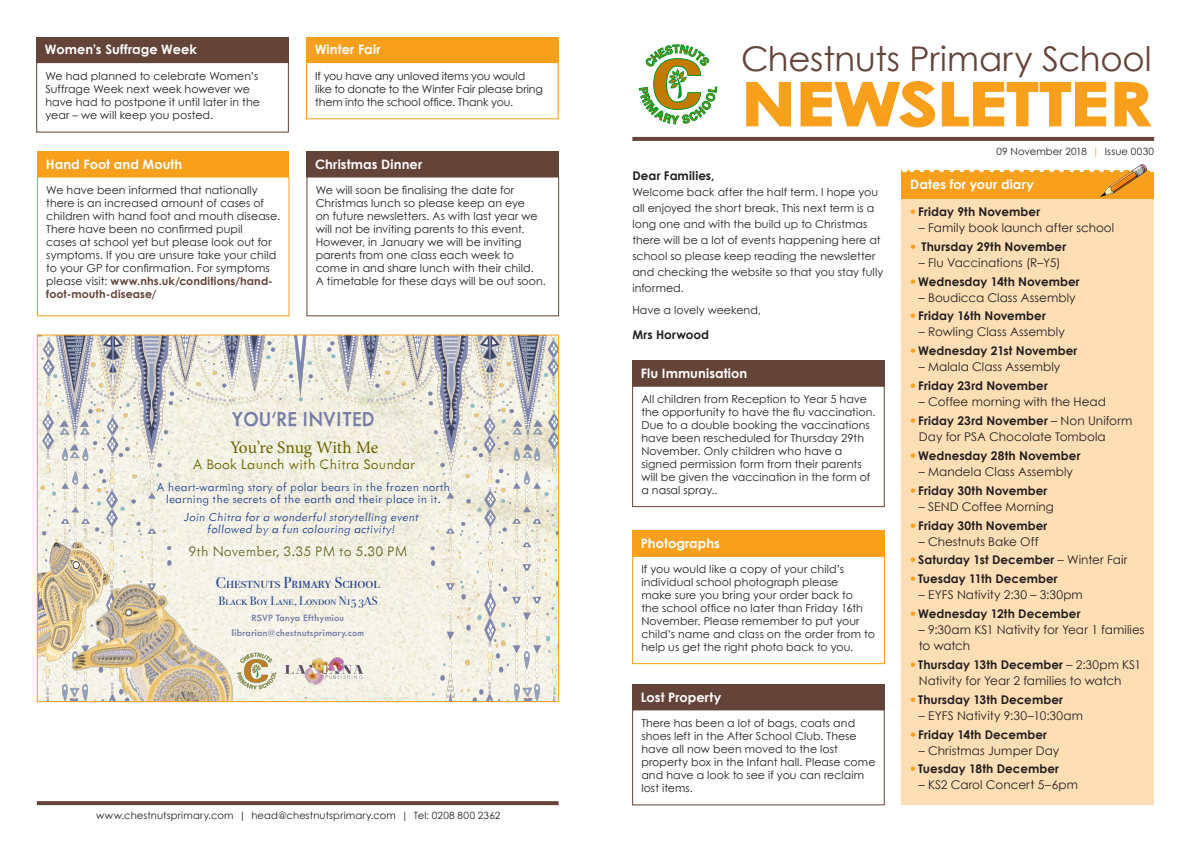
<style>
.page{position:relative;width:1191px;height:842px;background:#fff}
.page>*{position:absolute;margin:0;border:0;box-sizing:border-box;transform-origin:0 0}
.t1{font:700 59px "Century Gothic";letter-spacing:-.01em;color:#f89f1c;scale:1.26 1}
.t2{font:34px "Century Gothic";letter-spacing:-.005em;color:#644439}
.t3{font:500 23.1px "Metallophile Sp 8";color:#767da7;scale:.91 1}
.t4{font:17.5px "Minion Pro";letter-spacing:-.01em;color:#6c6500}
.t5{font:300 15.8px "Metallophile Sp 8";color:#6c6500}
.t6{font:300 15.8px "Metallophile Sp 8";color:#6b672a}
.t7{font:15.8px "Bodoni Svty Two SCITCTT";color:#24418f}
.t8{font:300 13.1px/12.3px "Metallophile Sp 8";color:#22438f;text-align:center}
.t9{font:italic 300 13.1px/12.3px "Metallophile Sp 8";color:#22438f;text-align:center}
.Box_header{font:700 13px "Century Gothic";letter-spacing:.005em;color:#fff}
.t10{font:12.3px "Bodoni Svty Two SCITCTT";color:#22438f}
.t11{font:12px/16px "Century Gothic";letter-spacing:.005em;color:#231f20}
.B_Head{font:700 12px "Century Gothic";letter-spacing:.005em;color:#231f20}
.Body_copy{font:11px/13px "Century Gothic";letter-spacing:.005em;color:#231f20}
.Body_copy-2{font:11px/13px "Century Gothic";letter-spacing:-.015em;color:#231f20}
.t12{font:500 10.5px/14.7px "Metallophile Sp 8";color:#767da7;text-align:center}
.t13{font:10px "Century Gothic";letter-spacing:.015em;color:#231f20}
.s1{font-weight:700;color:#644439}
.s2{color:#f89f1c}
.s3{font-family:"Univers";font-weight:300;color:#f89f1c}
.s4{font-weight:700}
.s5{font-weight:400}
</style>
<div class="page">
<svg style="left:639px;top:44px;width:78px;height:80px"></svg>
<svg style="left:37px;top:801px;width:521px;height:4px;background:#694a3f"></svg>
<svg style="left:746px;top:82px;width:45px;height:45px"></svg>
<svg style="left:800px;top:80px;width:307px;height:48px"></svg>
<svg style="left:1114px;top:82px;width:38px;height:45px"></svg>
<svg style="left:632px;top:137px;width:522px;height:4px;background:#67473d"></svg>
<div style="left:632px;top:556px;width:252px;height:108px;border:1px solid #f89f1c"></div>
<div style="left:632px;top:531px;width:252px;height:25px;background:#f89f1c"></div>
<div style="left:901px;top:198px;width:253px;height:607px;background:#fedeb5"></div>
<div style="left:901px;top:170px;width:253px;height:28px;background:#f89f1c"></div>
<svg style="left:904px;top:170px;width:191px;height:2px"></svg>
<img style="left:1098px;top:164px;width:50px;height:35px">
<div style="left:306px;top:37px;width:252px;height:25px;background:#f89f1c"></div>
<div style="left:306px;top:62px;width:252px;height:57px;border:1px solid #f89f1c"></div>
<div style="left:36px;top:37px;width:253px;height:25px;background:#644439"></div>
<div style="left:36px;top:62px;width:253px;height:70px;border:1px solid #644439"></div>
<div style="left:37px;top:151px;width:252px;height:26px;background:#f89f1c"></div>
<div style="left:632px;top:360px;width:252px;height:26px;background:#644439"></div>
<div style="left:632px;top:386px;width:252px;height:121px;border:1px solid #644439"></div>
<div style="left:307px;top:151px;width:252px;height:26px;background:#644439"></div>
<img style="left:39px;top:336px;width:518px;height:217px">
<img style="left:43px;top:556px;width:514px;height:144px">
<img style="left:282px;top:656px;width:84px;height:30px">
<img style="left:39px;top:454px;width:101px;height:211px">
<img style="left:45px;top:563px;width:231px;height:137px">
<img style="left:236px;top:652px;width:40px;height:37px">
<div style="left:632px;top:684px;width:252px;height:26px;background:#644439"></div>
<p class="Box_header" style="left:45px;top:42px;width:153px">Women’s Suffrage Week</p>
<p class="Body_copy" style="left:45px;top:69px;width:216px">We had planned to celebrate Women’s Suffrage Week next week however we have had to postpone it until later in the year – we will keep you posted.</p>
<p class="Box_header" style="left:46px;top:156px;width:138px">Hand Foot and Mouth</p>
<p class="Body_copy" style="left:46px;top:183px;width:235px">We have been informed that nationally there is an increased amount of cases of children with hand foot and mouth disease.<br>There have been no confirmed pupil<br>cases at school yet but please look out for symptoms. If you are unsure take your child to your GP for confirmation. For symptoms please visit: <span class="s1">www.nhs.uk/conditions/hand&shy;foot-mouth-disease/</span></p>
<p class="Box_header" style="left:315px;top:42px;width:67px">Winter Fair</p>
<p class="Body_copy-2" style="left:315px;top:69px;width:229px">If you have any unloved items you would like to donate to the Winter Fair please bring them into the school office. Thank you.</p>
<p class="Box_header" style="left:315px;top:156px;width:109px">Christmas Dinner</p>
<p class="Body_copy" style="left:316px;top:183px;width:232px">We will soon be finalising the date for Christmas lunch so please keep an eye<br>on future newsletters. As with last year we will not be inviting parents to this event.<br>However, in January we will be inviting parents from one class each week to come in and share lunch with their child.<br>A timetable for these days will be out soon.</p>
<p class="t3" style="left:232px;top:405px;width:159px">YOU’RE INVITED</p>
<p class="t4" style="left:230px;top:435px;width:150px">You’re Snug With Me</p>
<p class="t5" style="left:193px;top:454px;width:224px">A Book Launch with Chitra Soundar</p>
<p class="t8" style="left:157px;top:480px;width:295px">A heart-warming story of polar bears in the frozen north learning the secrets of the earth and their place in it.</p>
<p class="t9" style="left:184px;top:510px;width:237px">Join Chitra for a wonderful storytelling event followed by a fun colouring activity!</p>
<p class="t6" style="left:189px;top:542px;width:220px">9th November, 3.35 PM to 5.30 PM</p>
<p class="t7" style="left:216px;top:573px;width:166px">Chestnuts Primary School</p>
<p class="t10" style="left:218px;top:594px;width:161px">Black Boy Lane, London N15 3AS</p>
<p class="t12" style="left:231px;top:610px;width:134px">RSVP Tanya Efthymiou librarian@chestnutsprimary.com</p>
<p class="t13" style="left:96px;top:809px;width:406px">www.chestnutsprimary.com | head@chestnutsprimary.com | Tel: 0208 800 2362</p>
<h2 class="t2" style="left:741px;top:38px;width:412px">Chestnuts Primary School</h2>
<h1 class="t1" style="left:741px;top:67px;width:327px">NEWSLETTER</h1>
<p class="t13" style="left:996px;top:145px;width:159px">09 November 2018 <span class="s2">|</span> Issue 0030</p>
<p class="B_Head" style="left:632px;top:168px;width:84px">Dear Families,</p>
<p class="Body_copy" style="left:632px;top:184px;width:252px;line-height:16px">Welcome back after the half term. I hope you all enjoyed the short break. This next term is a long one and with the build up to Christmas there will be a lot of events happening here at school so please keep reading the newsletter and checking the website so that you stay fully informed.</p>
<p class="Body_copy" style="left:632px;top:303px;width:130px">Have a lovely weekend,</p>
<p class="B_Head" style="left:632px;top:327px;width:78px">Mrs Horwood</p>
<p class="Box_header" style="left:641px;top:365px;width:108px">Flu Immunisation</p>
<p class="Body_copy" style="left:641px;top:393px;width:236px">All children from Reception to Year 5 have the opportunity to have the flu vaccination.<br>Due to a double booking the vaccinations have been rescheduled for Thursday 29th November. Only children who have a signed permission form from their parents will be given the vaccination in the form of a nasal spray..</p>
<p class="Box_header" style="left:641px;top:535px;width:81px">Photographs</p>
<p class="Body_copy" style="left:641px;top:563px;width:235px">If you would like a copy of your child’s individual school photograph please<br>make sure you bring your order back to<br>the school office no later than Friday 16th November. Please remember to put your child’s name and class on the order from to help us get the right photo back to you.</p>
<p class="Box_header" style="left:641px;top:689px;width:82px">Lost Property</p>
<p class="Body_copy" style="left:641px;top:716px;width:236px">There has been a lot of bags, coats and shoes left in the After School Club. These have all now been moved to the lost property box in the Infant hall. Please come and have a look to see if you can reclaim lost items.</p>
<p class="Box_header" style="left:910px;top:176px;width:125px">Dates for your diary</p>
<p class="B_Head" style="left:910px;top:204px;width:131px"><span class="s3">•</span> Friday 9th November</p>
<p class="t11" style="left:918px;top:219px;width:197px">– Family book launch after school</p>
<p class="B_Head" style="left:910px;top:239px;width:157px"><span class="s3">•</span> Thursday 29th November</p>
<p class="t11" style="left:918px;top:254px;width:143px">– Flu Vaccinations (R–Y5)</p>
<p class="B_Head" style="left:910px;top:274px;width:171px"><span class="s3">•</span> Wednesday 14th November</p>
<p class="t11" style="left:918px;top:289px;width:158px">– Boudicca Class Assembly</p>
<p class="B_Head" style="left:910px;top:309px;width:137px"><span class="s3">•</span> Friday 16th November</p>
<p class="t11" style="left:918px;top:324px;width:148px">– Rowling Class Assembly</p>
<p class="B_Head" style="left:910px;top:343px;width:169px"><span class="s3">•</span> Wednesday 21st November</p>
<p class="t11" style="left:918px;top:359px;width:143px">– Malala Class Assembly</p>
<p class="B_Head" style="left:910px;top:378px;width:139px"><span class="s3">•</span> Friday 23rd November</p>
<p class="t11" style="left:918px;top:394px;width:189px">– Coffee morning with the Head</p>
<p class="t11" style="left:918px;top:412px;width:215px;text-indent:-9px"><span class="s3">•</span> <span class="s4">Friday 23rd November</span> – Non Uniform<br>Day for PSA Chocolate Tombola</p>
<p class="B_Head" style="left:910px;top:448px;width:172px"><span class="s3">•</span> Wednesday 28th November</p>
<p class="t11" style="left:918px;top:463px;width:156px">– Mandela Class Assembly</p>
<p class="B_Head" style="left:910px;top:483px;width:139px"><span class="s3">•</span> Friday 30th November</p>
<p class="t11" style="left:918px;top:498px;width:137px">– SEND Coffee Morning</p>
<p class="B_Head" style="left:910px;top:518px;width:139px"><span class="s3">•</span> Friday 30th November</p>
<p class="t11" style="left:918px;top:533px;width:121px">– Chestnuts Bake Off</p>
<p class="B_Head" style="left:910px;top:552px;width:219px"><span class="s3">•</span> Saturday 1st December <span class="s5">– Winter Fair</span></p>
<p class="B_Head" style="left:910px;top:571px;width:149px"><span class="s3">•</span> Tuesday 11th December</p>
<p class="t11" style="left:918px;top:587px;width:166px">– EYFS Nativity 2:30 – 3:30pm</p>
<p class="B_Head" style="left:910px;top:606px;width:172px"><span class="s3">•</span> Wednesday 12th December</p>
<p class="t11" style="left:918px;top:621px;width:227px">– 9:30am KS1 Nativity for Year 1 families to watch</p>
<p class="t11" style="left:918px;top:656px;width:224px;text-indent:-9px"><span class="s3">•</span> <span class="s4">Thursday 13th December</span> – 2:30pm KS1<br>Nativity for Year 2 families to watch</p>
<p class="B_Head" style="left:910px;top:692px;width:154px"><span class="s3">•</span> Thursday 13th December</p>
<p class="t11" style="left:918px;top:707px;width:166px">– EYFS Nativity 9:30–10:30am</p>
<p class="B_Head" style="left:910px;top:727px;width:138px"><span class="s3">•</span> Friday 14th December</p>
<p class="t11" style="left:918px;top:742px;width:142px">– Christmas Jumper Day</p>
<p class="B_Head" style="left:910px;top:761px;width:150px"><span class="s3">•</span> Tuesday 18th December</p>
<p class="t11" style="left:918px;top:777px;width:161px">– KS2 Carol Concert 5–6pm</p>
</div>
